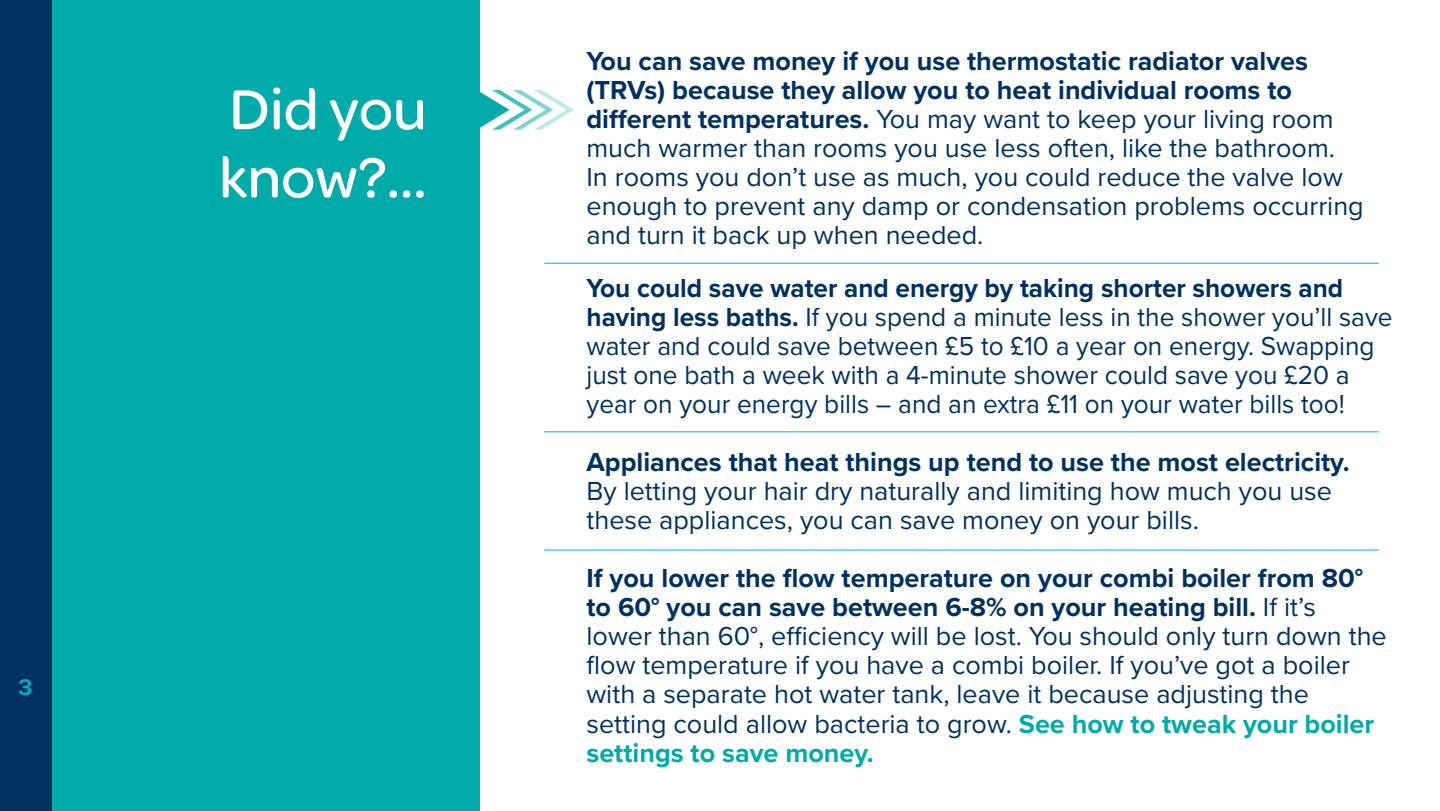
<style>
.page{position:relative;width:1440px;height:811px;background:#fff}
.page>*{position:absolute;margin:0;border:0;box-sizing:border-box;transform-origin:0 0}
.t1{font:500 60px/68px "Omnes";color:#fff}
.t2{font:27px/29px "Proxima Nova";color:#003160}
.t3{font:700 27px "Proxima Nova";color:#003160}
.t4{font:600 24px "Omnes";color:#00abaa}
.s1{font-weight:700}
.s2{font-weight:700;color:#00abaa}
</style>
<div class="page">
<div style="left:0;top:0;width:480px;height:810px;background:#00abaa"></div>
<div style="left:0;top:0;width:51px;height:810px;background:#003160"></div>
<svg style="left:480px;top:90px;width:94px;height:40px"></svg>
<hr style="left:544px;top:262px;width:835px;height:1px;background:#00b5e5">
<hr style="left:544px;top:431px;width:835px;height:1px;background:#00b5e5">
<hr style="left:544px;top:549px;width:835px;height:1px;background:#00b5e5">
<p class="t4" style="left:19px;top:672px;width:15px">3</p>
<h1 class="t1" style="left:219px;top:75px;width:209px">Did you know?…</h1>
<p class="t2" style="left:587px;top:45px;width:779px"><span class="s1">You can save money if you use thermostatic radiator valves (TRVs) because they allow you to heat individual rooms to different temperatures.</span> You may want to keep your living room much warmer than rooms you use less often, like the bathroom.<br>In rooms you don’t use as much, you could reduce the valve low enough to prevent any damp or condensation problems occurring and turn it back up when needed.</p>
<p class="t2" style="left:587px;top:272px;width:808px"><span class="s1">You could save water and energy by taking shorter showers and having less baths.</span> If you spend a minute less in the shower you’ll save water and could save between £5 to £10 a year on energy. Swapping just one bath a week with a 4-minute shower could save you £20 a year on your energy bills – and an extra £11 on your water bills too!</p>
<p class="t3" style="left:587px;top:442px;width:765px">Appliances that heat things up tend to use the most electricity.</p>
<p class="t2" style="left:587px;top:475px;width:747px">By letting your hair dry naturally and limiting how much you use these appliances, you can save money on your bills.</p>
<p class="t2" style="left:587px;top:562px;width:802px"><span class="s1">If you lower the flow temperature on your combi boiler from 80° to 60° you can save between 6-8% on your heating bill.</span> If it’s lower than 60°, efficiency will be lost. You should only turn down the flow temperature if you have a combi boiler. If you’ve got a boiler with a separate hot water tank, leave it because adjusting the setting could allow bacteria to grow. <span class="s2">See how to tweak your boiler settings to save money.</span></p>
</div>
